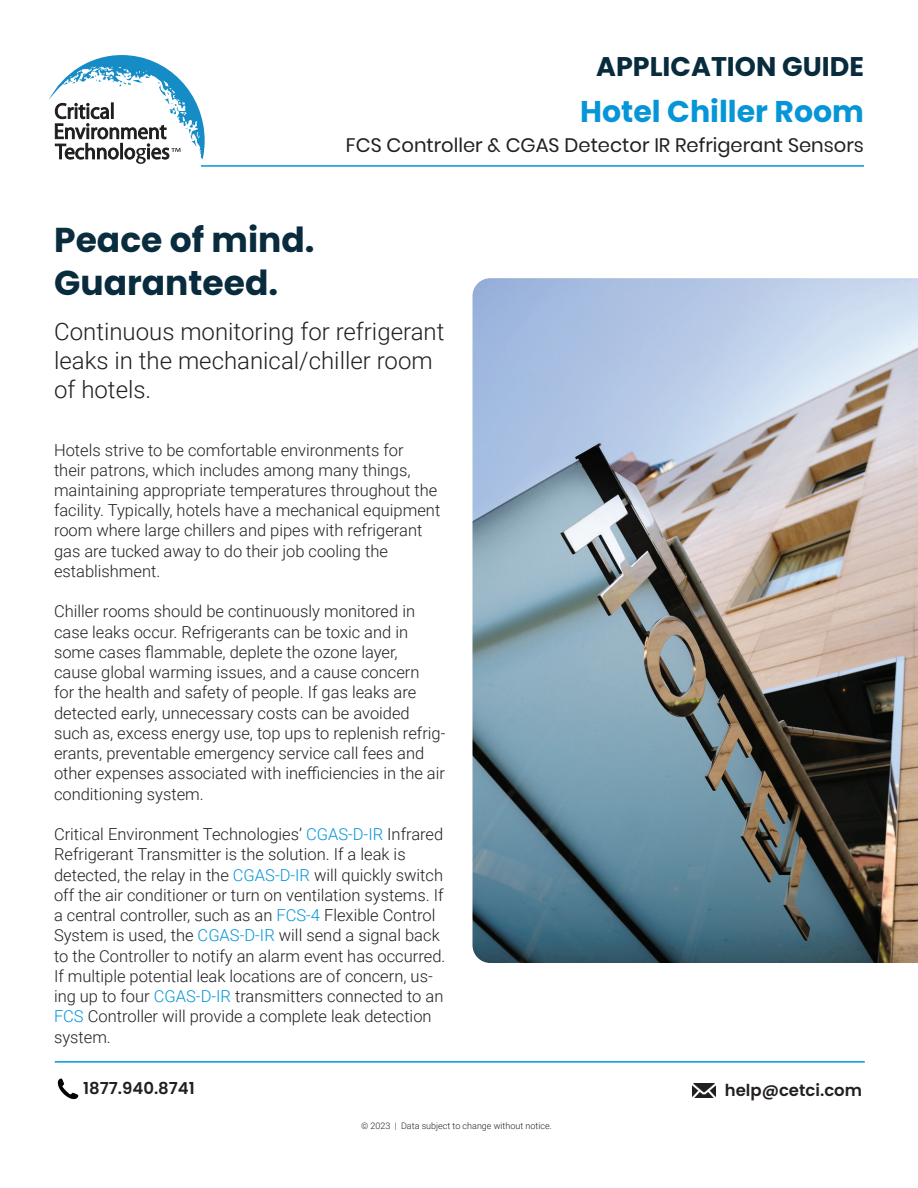
<style>
.page{position:relative;width:918px;height:1188px;background:#fff}
.page>*{position:absolute;margin:0;border:0;box-sizing:border-box;transform-origin:0 0}
.t1{font:700 34.5px/43.2px "Poppins";color:#082b3d}
.t2{font:700 30px "Poppins";color:#0696d7}
.t3{font:700 27px "Poppins";color:#082b3d}
.t4{font:300 24px/28.8px "Roboto";color:#231f20}
.t5{font:19.5px "Poppins";color:#231f20}
.t6{font:300 16.5px/20.2px "Roboto";color:#231f20}
.t7{font:600 16.5px "Poppins";color:#231f20}
.t8{font:300 9px "Roboto";color:#231f20}
.s1{color:#0696d7}
</style>
<div class="page">
<hr style="left:55px;top:1061px;width:810px;height:2px;background:#0696d7">
<img style="left:692px;top:1083px;width:24px;height:14px">
<img style="left:57px;top:1078px;width:22px;height:22px">
<img style="left:472px;top:278px;width:446px;height:685px">
<svg style="left:49px;top:55px;width:156px;height:109px"></svg>
<hr style="left:201px;top:165px;width:663px;height:2px;background:#0696d7">
<h3 class="t3" style="left:596px;top:51px;width:269px">APPLICATION GUIDE</h3>
<h2 class="t2" style="left:580px;top:94px;width:285px">Hotel Chiller Room</h2>
<p class="t5" style="left:346px;top:134px;width:520px">FCS Controller &amp; CGAS Detector IR Refrigerant Sensors</p>
<h1 class="t1" style="left:54px;top:218px;width:262px">Peace of mind.<br>Guaranteed.</h1>
<h3 class="t4" style="left:54px;top:316px;width:392px">Continuous monitoring for refrigerant leaks in the mechanical/chiller room of hotels.</h3>
<p class="t6" style="left:54px;top:439px;width:388px">Hotels strive to be comfortable environments for<br>their patrons, which includes among many things, maintaining appropriate temperatures throughout the facility. Typically, hotels have a mechanical equipment room where large chillers and pipes with refrigerant gas are tucked away to do their job cooling the establishment.</p>
<p class="t6" style="left:54px;top:601px;width:393px">Chiller rooms should be continuously monitored in case leaks occur. Refrigerants can be toxic and in some cases flammable, deplete the ozone layer,<br>cause global warming issues, and a cause concern<br>for the health and safety of people. If gas leaks are detected early, unnecessary costs can be avoided such as, excess energy use, top ups to replenish refrig&shy;erants, preventable emergency service call fees and other expenses associated with inefficiencies in the air conditioning system.</p>
<p class="t6" style="left:54px;top:824px;width:393px">Critical Environment Technologies’ <span class="s1">CGAS-D-IR</span> Infrared Refrigerant Transmitter is the solution. If a leak is detected, the relay in the <span class="s1">CGAS-D-IR</span> will quickly switch off the air conditioner or turn on ventilation systems. If a central controller, such as an <span class="s1">FCS-4</span> Flexible Control System is used, the <span class="s1">CGAS-D-IR</span> will send a signal back to the Controller to notify an alarm event has occurred.<br>If multiple potential leak locations are of concern, us&shy;ing up to four <span class="s1">CGAS-D-IR</span> transmitters connected to an <span class="s1">FCS</span> Controller will provide a complete leak detection system.</p>
<p class="t7" style="left:83px;top:1078px;width:113px">1877.940.8741</p>
<p class="t7" style="left:725px;top:1081px;width:139px">help@cetci.com</p>
<p class="t8" style="left:361px;top:1119px;width:192px">© 2023 | Data subject to change without notice.</p>
</div>
